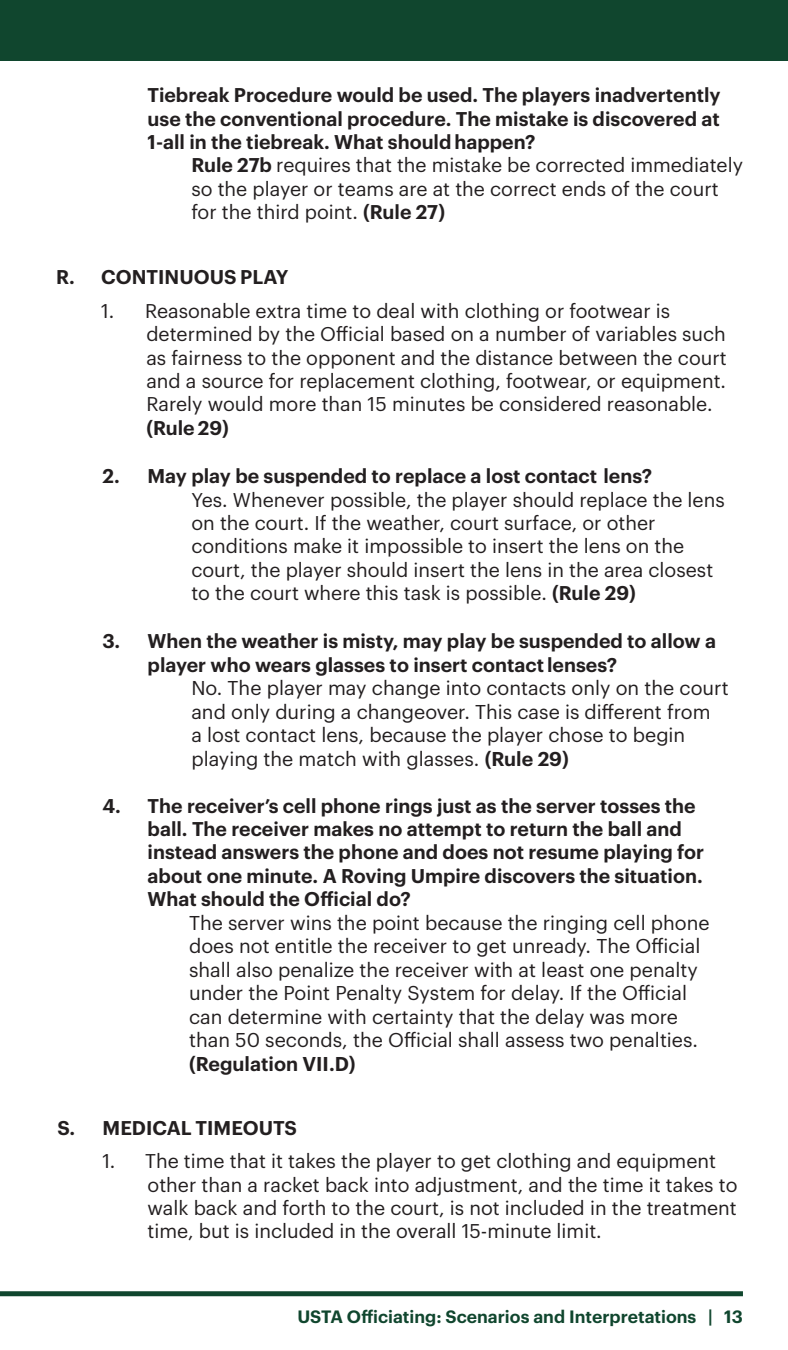
<style>
.page{position:relative;width:788px;height:1350px;background:#fff}
.page>*{position:absolute;margin:0;border:0;box-sizing:border-box;transform-origin:0 0}
.t1{font:19.5px/23.5px "Graphik";color:#231f20}
.t2{font:600 19.5px/23.5px "Graphik";color:#231f20}
.t3{font:600 17.5px "Graphik";color:#10462e}
.s1{font-weight:600}
</style>
<div class="page">
<div style="left:0;top:0;width:788px;height:61px;background:#10462e"></div>
<div style="left:0;top:1291px;width:742px;height:5px;background:#10462e"></div>
<p class="t2" style="left:148px;top:82px;width:574px;text-align:justify">Tiebreak Procedure would be used. The players inadvertently use the conventional procedure. The mistake is discovered at 1-all in the tiebreak. What should happen?</p>
<p class="t1" style="left:191px;top:152px;width:553px"><span class="s1">Rule 27b</span> requires that the mistake be corrected immediately so the player or teams are at the correct ends of the court for the third point. <span class="s1">(Rule 27)</span></p>
<p class="t2" style="left:56px;top:264px;width:234px">R. CONTINUOUS PLAY</p>
<p class="t1" style="left:146px;top:297px;width:582px;text-indent:-45px">1. Reasonable extra time to deal with clothing or footwear is determined by the Official based on a number of variables such as fairness to the opponent and the distance between the court and a source for replacement clothing, footwear, or equipment.<br>Rarely would more than 15 minutes be considered reasonable.</p>
<p class="t2" style="left:146px;top:414px;width:84px">(Rule 29)</p>
<p class="t2" style="left:103px;top:463px;width:551px">2. May play be suspended to replace a lost contact lens?</p>
<p class="t1" style="left:191px;top:486px;width:535px">Yes. Whenever possible, the player should replace the lens on the court. If the weather, court surface, or other conditions make it impossible to insert the lens on the court, the player should insert the lens in the area closest to the court where this task is possible. <span class="s1">(Rule 29)</span></p>
<p class="t2" style="left:148px;top:628px;width:570px;text-indent:-45px">3. When the weather is misty, may play be suspended to allow a player who wears glasses to insert contact lenses?</p>
<p class="t1" style="left:191px;top:675px;width:538px">No. The player may change into contacts only on the court and only during a changeover. This case is different from<br>a lost contact lens, because the player chose to begin playing the match with glasses. <span class="s1">(Rule 29)</span></p>
<p class="t2" style="left:148px;top:792px;width:558px;text-indent:-45px">4. The receiver’s cell phone rings just as the server tosses the ball. The receiver makes no attempt to return the ball and instead answers the phone and does not resume playing for about one minute. A Roving Umpire discovers the situation.<br>What should the Official do?</p>
<p class="t1" style="left:189px;top:909px;width:522px">The server wins the point because the ringing cell phone does not entitle the receiver to get unready. The Official shall also penalize the receiver with at least one penalty under the Point Penalty System for delay. If the Official can determine with certainty that the delay was more than 50 seconds, the Official shall assess two penalties.</p>
<p class="t2" style="left:189px;top:1050px;width:168px">(Regulation VII.D)</p>
<p class="t2" style="left:58px;top:1114px;width:241px">S. MEDICAL TIMEOUTS</p>
<p class="t1" style="left:148px;top:1148px;width:591px;text-indent:-45px">1. The time that it takes the player to get clothing and equipment other than a racket back into adjustment, and the time it takes to walk back and forth to the court, is not included in the treatment time, but is included in the overall 15-minute limit.</p>
<p class="t3" style="left:297px;top:1303px;width:447px">USTA Officiating: Scenarios and Interpretations | 13</p>
</div>
